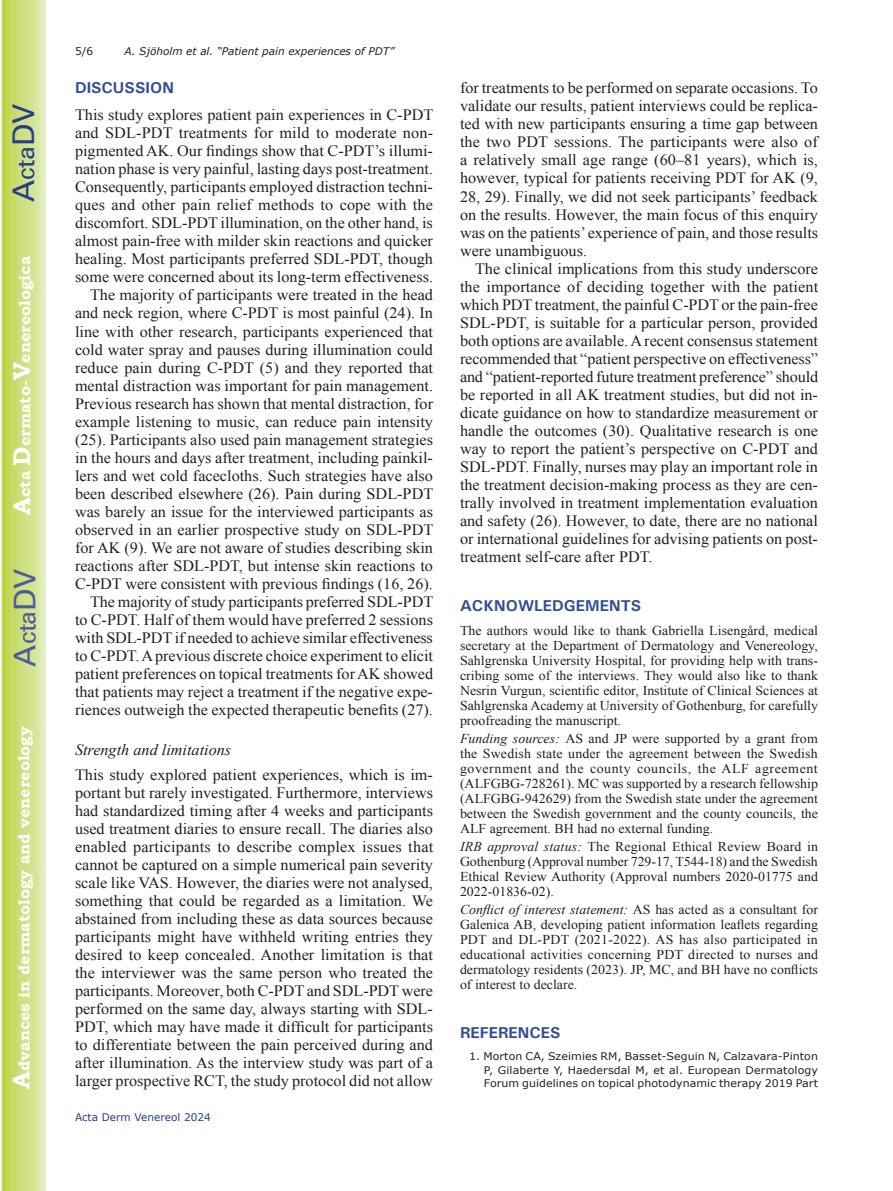
<style>
.page{position:relative;width:893px;height:1191px;background:#fff}
.page>*{position:absolute;margin:0;border:0;box-sizing:border-box;transform-origin:0 0}
.t1{font:30px "Univers";color:#4d5a9e}
.t2{font:30px "Univers";color:#253f8e}
.t3{font:15.75px/18px "Times New Roman";color:#231f20;text-align:justify}
.t4{font:700 15.75px "Bookman Old Style";color:#fff}
.t5{font:700 15.75px "Univers";color:#324f95}
.t6{font:italic 15.75px "Times New Roman";color:#231f20}
.t7{font:13.5px/15px "Times New Roman";color:#231f20;text-align:justify}
.t8{font:10.5px/13.5px "Verdana";letter-spacing:.005em;color:#231f20;text-align:justify;scale:1.05 1}
.t9{font:italic 10.5px "Verdana";color:#231f20}
.t10{font:10.5px "Verdana";color:#253f8e}
.t11{font:10.5px "Verdana";letter-spacing:.005em;color:#231f20}
.s1{font-size:24px}
.s2{font-style:italic}
</style>
<div class="page">
<svg style="left:1px;top:0;width:45px;height:1191px;background:#cfe084"></svg>
<h1 class="t2" style="left:6px;top:202px;width:100px;rotate:-90deg">A<span class="s1">cta</span>DV</h1>
<p class="t4" style="left:15px;top:515px;width:260px;rotate:-90deg"><span class="s1">A</span>cta <span class="s1">D</span>ermato-<span class="s1">V</span>enereologica</p>
<h1 class="t1" style="left:7px;top:666px;width:100px;rotate:-90deg">A<span class="s1">cta</span>DV</h1>
<p class="t4" style="left:15px;top:1088px;width:364px;rotate:-90deg"><span class="s1">A</span>dvances in dermatology and venereology</p>
<p class="t11" style="left:75px;top:44px;width:20px">5/6</p>
<p class="t9" style="left:125px;top:44px;width:271px">A. Sjöholm et al. “Patient pain experiences of PDT”</p>
<p class="t5" style="left:75px;top:78px;width:100px">DISCUSSION</p>
<p class="t3" style="left:75px;top:106px;width:360px;text-align:right">This study explores patient pain experiences in C-PDT and SDL-PDT treatments for mild to moderate non&shy;pigmented AK. Our findings show that C-PDT’s illumi&shy;nation phase is very painful, lasting days post-treatment.<br>Consequently, participants employed distraction techni&shy;ques and other pain relief methods to cope with the discomfort. SDL-PDT illumination, on the other hand, is almost pain-free with milder skin reactions and quicker healing. Most participants preferred SDL-PDT, though some were concerned about its long-term effectiveness.<br>The majority of participants were treated in the head and neck region, where C-PDT is most painful (24). In line with other research, participants experienced that cold water spray and pauses during illumination could reduce pain during C-PDT (5) and they reported that mental distraction was important for pain management.<br>Previous research has shown that mental distraction, for example listening to music, can reduce pain intensity (25). Participants also used pain management strategies in the hours and days after treatment, including painkil&shy;lers and wet cold facecloths. Such strategies have also been described elsewhere (26). Pain during SDL-PDT was barely an issue for the interviewed participants as observed in an earlier prospective study on SDL-PDT for AK (9). We are not aware of studies describing skin reactions after SDL-PDT, but intense skin reactions to C-PDT were consistent with previous findings (16, 26).<br>The majority of study participants preferred SDL-PDT to C-PDT. Half of them would have preferred 2 sessions with SDL-PDT if needed to achieve similar effectiveness to C-PDT. A previous discrete choice experiment to elicit patient preferences on topical treatments for AK showed that patients may reject a treatment if the negative expe&shy;riences outweigh the expected therapeutic benefits (27).</p>
<p class="t6" style="left:75px;top:738px;width:158px">Strength and limitations</p>
<p class="t3" style="left:75px;top:765px;width:360px">This study explored patient experiences, which is im&shy;portant but rarely investigated. Furthermore, interviews had standardized timing after 4 weeks and participants used treatment diaries to ensure recall. The diaries also enabled participants to describe complex issues that cannot be captured on a simple numerical pain severity scale like VAS. However, the diaries were not analysed, something that could be regarded as a limitation. We abstained from including these as data sources because participants might have withheld writing entries they desired to keep concealed. Another limitation is that the interviewer was the same person who treated the participants. Moreover, both C-PDT and SDL-PDT were performed on the same day, always starting with SDL-PDT, which may have made it difficult for participants to differentiate between the pain perceived during and after illumination. As the interview study was part of a larger prospective RCT, the study protocol did not allow</p>
<p class="t10" style="left:75px;top:1110px;width:137px">Acta Derm Venereol 2024</p>
<p class="t3" style="left:460px;top:79px;width:360px">for treatments to be performed on separate occasions. To validate our results, patient interviews could be replica&shy;ted with new participants ensuring a time gap between the two PDT sessions. The participants were also of a relatively small age range (60–81 years), which is, however, typical for patients receiving PDT for AK (9, 28, 29). Finally, we did not seek participants’ feedback on the results. However, the main focus of this enquiry was on the patients’ experience of pain, and those results were unambiguous.</p>
<p class="t3" style="left:460px;top:259px;width:360px;text-indent:15px">The clinical implications from this study underscore the importance of deciding together with the patient which PDT treatment, the painful C-PDT or the pain-free SDL-PDT, is suitable for a particular person, provided both options are available. A recent consensus statement recommended that “patient perspective on effectiveness” and “patient-reported future treatment preference” should be reported in all AK treatment studies, but did not in&shy;dicate guidance on how to standardize measurement or handle the outcomes (30). Qualitative research is one way to report the patient’s perspective on C-PDT and SDL-PDT. Finally, nurses may play an important role in the treatment decision-making process as they are cen&shy;trally involved in treatment implementation evaluation and safety (26). However, to date, there are no national or international guidelines for advising patients on post&shy;treatment self-care after PDT.</p>
<p class="t5" style="left:460px;top:595px;width:183px">ACKNOWLEDGEMENTS</p>
<p class="t7" style="left:460px;top:622px;width:360px">The authors would like to thank Gabriella Lisengård, medical secretary at the Department of Dermatology and Venereology, Sahlgrenska University Hospital, for providing help with trans&shy;cribing some of the interviews. They would also like to thank Nesrin Vurgun, scientific editor, Institute of Clinical Sciences at Sahlgrenska Academy at University of Gothenburg, for carefully proofreading the manuscript.</p>
<p class="t7" style="left:460px;top:730px;width:359px"><span class="s2">Funding sources:</span> AS and JP were supported by a grant from the Swedish state under the agreement between the Swedish government and the county councils, the ALF agreement (ALFGBG-728261). MC was supported by a research fellowship (ALFGBG-942629) from the Swedish state under the agreement between the Swedish government and the county councils, the ALF agreement. BH had no external funding.</p>
<p class="t7" style="left:460px;top:838px;width:359px"><span class="s2">IRB approval status:</span> The Regional Ethical Review Board in Gothenburg (Approval number 729-17, T544-18) and the Swedish Ethical Review Authority (Approval numbers 2020-01775 and 2022-01836-02).</p>
<p class="t7" style="left:460px;top:901px;width:360px"><span class="s2">Conflict of interest statement:</span> AS has acted as a consultant for Galenica AB, developing patient information leaflets regarding PDT and DL-PDT (2021-2022). AS has also participated in educational activities concerning PDT directed to nurses and dermatology residents (2023). JP, MC, and BH have no conflicts of interest to declare.</p>
<p class="t5" style="left:460px;top:1022px;width:102px">REFERENCES</p>
<p class="t8" style="left:484px;top:1049px;width:320px;text-indent:-15px">1. Morton CA, Szeimies RM, Basset-Seguin N, Calzavara-Pinton P, Gilaberte Y, Haedersdal M, et al. European Dermatology Forum guidelines on topical photodynamic therapy 2019 Part</p>
</div>
